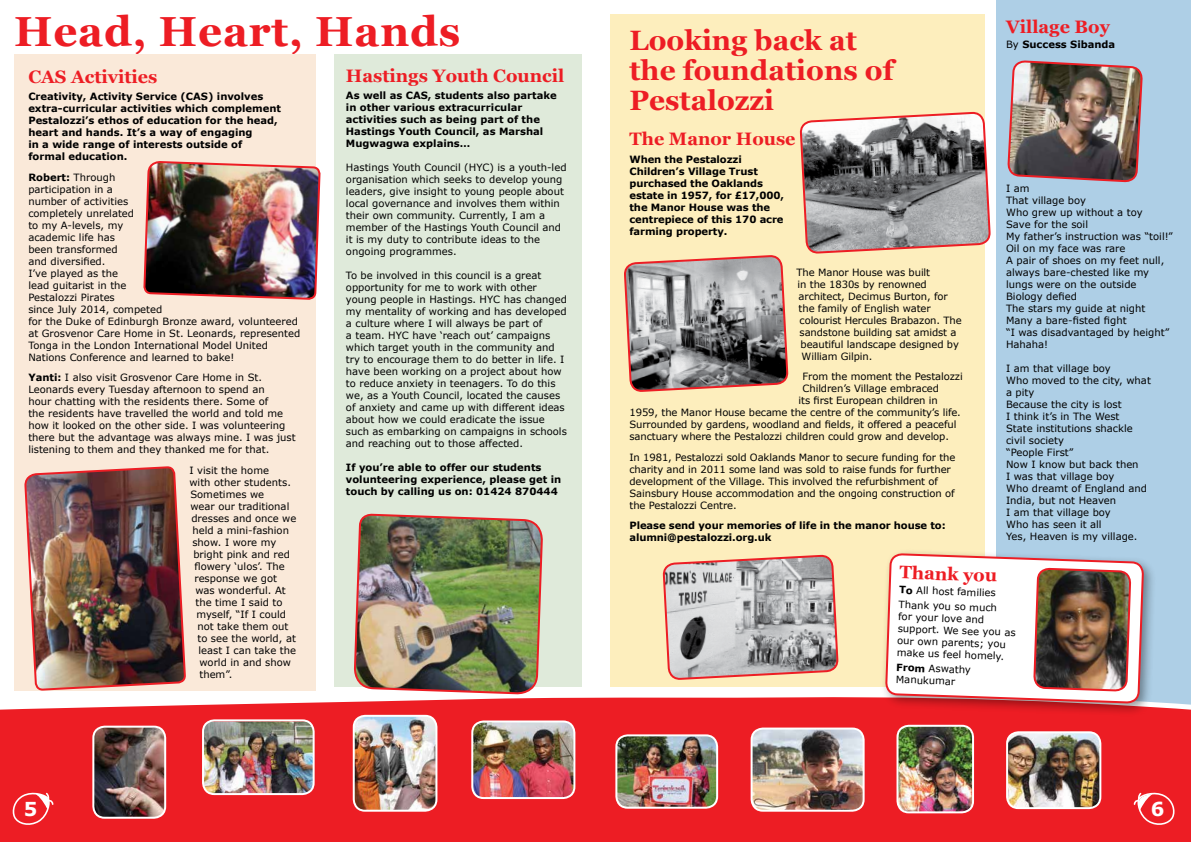
<style>
.page{position:relative;width:1191px;height:842px;background:#fff}
.page>*{position:absolute;margin:0;border:0;box-sizing:border-box;transform-origin:0 0}
.t1{font:700 42px "Georgia";letter-spacing:.02em;color:#ed1d24}
.t2{font:700 28px/30px "Georgia";color:#ed1d24}
.t3{font:700 19.2px "Verdana";color:#fff}
.t4{font:700 18px "Georgia";color:#ed1d24}
.t5{font:10px/12px "Verdana";color:#000}
.t6{font:700 10px/12px "Verdana";color:#000}
.s1{font-weight:700}
.s2{font-weight:400}
</style>
<div class="page">
<div style="left:334px;top:55px;width:247px;height:632px;background:#dfeada"></div>
<div style="left:996px;top:0;width:195px;height:731px;background:#aecfe6"></div>
<svg style="left:0;top:659px;width:1191px;height:183px;background:#ed373d"></svg>
<svg style="left:12px;top:791px;width:42px;height:35px"></svg>
<img style="left:203px;top:721px;width:111px;height:73px">
<div style="left:202px;top:719px;width:113px;height:76px;border:2px solid #fff;border-radius:11px"></div>
<img style="left:472px;top:721px;width:102px;height:77px">
<div style="left:471px;top:720px;width:104px;height:79px;border:2px solid #fff;border-radius:11px"></div>
<img style="left:616px;top:735px;width:101px;height:73px">
<div style="left:615px;top:734px;width:103px;height:75px;border:2px solid #fff;border-radius:11px"></div>
<img style="left:354px;top:783px;width:82px;height:28px">
<div style="left:353px;top:715px;width:84px;height:97px;border:2px solid #fff;border-radius:11px"></div>
<div style="left:609px;top:14px;width:375px;height:673px;background:#fdeebd"></div>
<div style="left:14px;top:55px;width:301px;height:636px;background:#fae9d9"></div>
<div style="left:880px;top:548px;width:277px;height:169px;background:#000;opacity:.4"></div>
<img style="left:884px;top:552px;width:291px;height:274px">
<img style="left:353px;top:513px;width:191px;height:270px">
<img style="left:143px;top:60px;width:178px;height:241px">
<img style="left:25px;top:466px;width:160px;height:293px">
<svg style="left:800px;top:47px;width:190px;height:271px"></svg>
<svg style="left:624px;top:256px;width:163px;height:136px;background:#998f8d"></svg>
<svg style="left:663px;top:554px;width:175px;height:190px"></svg>
<img style="left:1007px;top:60px;width:136px;height:123px">
<img style="left:93px;top:727px;width:72px;height:91px">
<div style="left:92px;top:726px;width:74px;height:93px;border:2px solid #fff;border-radius:11px"></div>
<img style="left:751px;top:728px;width:112px;height:83px">
<div style="left:750px;top:727px;width:114px;height:85px;border:2px solid #fff;border-radius:11px"></div>
<h1 class="t1" style="left:14px;top:0;width:448px">Head, Heart, Hands</h1>
<h3 class="t4" style="left:28px;top:63px;width:131px">CAS Activities</h3>
<p class="t6" style="left:28px;top:91px;width:254px">Creativity, Activity Service (CAS) involves extra-curricular activities which complement Pestalozzi’s ethos of education for the head, heart and hands. It’s a way of engaging<br>in a wide range of interests outside of formal education.</p>
<p class="t5" style="left:28px;top:171px;width:273px"><span class="s1">Robert:</span> Through<br>participation in a<br>number of activities<br>completely unrelated<br>to my A-levels, my<br>academic life has<br>been transformed<br>and diversified.<br>I’ve played as the<br>lead guitarist in the<br>Pestalozzi Pirates<br>since July 2014, competed<br>for the Duke of Edinburgh Bronze award, volunteered at Grosvenor Care Home in St. Leonards, represented<br>Tonga in the London International Model United<br>Nations Conference and learned to bake!</p>
<p class="t5" style="left:28px;top:372px;width:269px"><span class="s1">Yanti:</span> I also visit Grosvenor Care Home in St.<br>Leonards every Tuesday afternoon to spend an<br>hour chatting with the residents there. Some of<br>the residents have travelled the world and told me how it looked on the other side. I was volunteering there but the advantage was always mine. I was just listening to them and they thanked me for that.</p>
<p class="t5" style="left:189px;top:464px;width:81px">I visit the home</p>
<p class="t5" style="left:189px;top:476px;width:103px">with other students.</p>
<p class="t5" style="left:190px;top:488px;width:75px">Sometimes we</p>
<p class="t5" style="left:190px;top:500px;width:100px">wear our traditional</p>
<p class="t5" style="left:191px;top:512px;width:106px">dresses and once we</p>
<p class="t5" style="left:192px;top:524px;width:98px">held a mini-fashion</p>
<p class="t5" style="left:192px;top:536px;width:85px">show. I wore my</p>
<p class="t5" style="left:193px;top:548px;width:98px">bright pink and red</p>
<p class="t5" style="left:194px;top:560px;width:92px">flowery ‘ulos’. The</p>
<p class="t5" style="left:194px;top:572px;width:84px">response we got</p>
<p class="t5" style="left:195px;top:584px;width:92px">was wonderful. At</p>
<p class="t5" style="left:195px;top:596px;width:89px">the time I said to</p>
<p class="t5" style="left:196px;top:608px;width:91px">myself, “If I could</p>
<p class="t5" style="left:197px;top:620px;width:92px">not take them out</p>
<p class="t5" style="left:197px;top:632px;width:100px">to see the world, at</p>
<p class="t5" style="left:198px;top:644px;width:99px">least I can take the</p>
<p class="t5" style="left:199px;top:656px;width:93px">world in and show</p>
<p class="t5" style="left:199px;top:668px;width:35px">them”.</p>
<h3 class="t4" style="left:346px;top:62px;width:220px">Hastings Youth Council</h3>
<p class="t6" style="left:346px;top:90px;width:212px">As well as CAS, students also partake in other various extracurricular activities such as being part of the<br>Hastings Youth Council, as Marshal<br>Mugwagwa explains…</p>
<p class="t5" style="left:346px;top:162px;width:222px">Hastings Youth Council (HYC) is a youth-led organisation which seeks to develop young leaders, give insight to young people about local governance and involves them within their own community. Currently, I am a member of the Hastings Youth Council and it is my duty to contribute ideas to the ongoing programmes.</p>
<p class="t5" style="left:346px;top:270px;width:223px">To be involved in this council is a great opportunity for me to work with other young people in Hastings. HYC has changed my mentality of working and has developed a culture where I will always be part of<br>a team. HYC have ‘reach out’ campaigns which target youth in the community and try to encourage them to do better in life. I have been working on a project about how to reduce anxiety in teenagers. To do this we, as a Youth Council, located the causes of anxiety and came up with different ideas about how we could eradicate the issue such as embarking on campaigns in schools and reaching out to those affected.</p>
<p class="t6" style="left:346px;top:462px;width:217px">If you’re able to offer our students volunteering experience, please get in touch by calling us on: 01424 870444</p>
<h2 class="t2" style="left:629px;top:24px;width:266px">Looking back at the foundations of<br>Pestalozzi</h2>
<h3 class="t4" style="left:629px;top:125px;width:167px">The Manor House</h3>
<p class="t6" style="left:629px;top:153px;width:156px">When the Pestalozzi<br>Children’s Village Trust purchased the Oaklands estate in 1957, for £17,000, the Manor House was the centrepiece of this 170 acre farming property.</p>
<p class="t5" style="left:796px;top:266px;width:135px">The Manor House was built</p>
<p class="t5" style="left:797px;top:278px;width:131px">in the 1830s by renowned</p>
<p class="t5" style="left:798px;top:290px;width:151px">architect, Decimus Burton, for</p>
<p class="t5" style="left:798px;top:302px;width:134px">the family of English water</p>
<p class="t5" style="left:799px;top:314px;width:164px">colourist Hercules Brabazon. The</p>
<p class="t5" style="left:799px;top:326px;width:158px">sandstone building sat amidst a</p>
<p class="t5" style="left:800px;top:338px;width:160px">beautiful landscape designed by</p>
<p class="t5" style="left:801px;top:350px;width:72px">William Gilpin.</p>
<p class="t5" style="left:802px;top:371px;width:162px">From the moment the Pestalozzi</p>
<p class="t5" style="left:802px;top:383px;width:138px">Children’s Village embraced</p>
<p class="t5" style="left:798px;top:395px;width:141px">its first European children in</p>
<p class="t5" style="left:629px;top:407px;width:333px">1959, the Manor House became the centre of the community’s life.</p>
<p class="t5" style="left:629px;top:419px;width:328px">Surrounded by gardens, woodland and fields, it offered a peaceful</p>
<p class="t5" style="left:629px;top:431px;width:321px">sanctuary where the Pestalozzi children could grow and develop.</p>
<p class="t5" style="left:629px;top:451px;width:327px">In 1981, Pestalozzi sold Oaklands Manor to secure funding for the charity and in 2011 some land was sold to raise funds for further development of the Village. This involved the refurbishment of Sainsbury House accommodation and the ongoing construction of the Pestalozzi Centre.</p>
<p class="t6" style="left:629px;top:520px;width:318px">Please send your memories of life in the manor house to: alumni@pestalozzi.org.uk</p>
<h3 class="t4" style="left:1006px;top:13px;width:105px">Village Boy</h3>
<p class="t6" style="left:1006px;top:38px;width:111px"><span class="s2">By</span> Success Sibanda</p>
<p class="t5" style="left:1006px;top:183px;width:168px">I am<br>That village boy<br>Who grew up without a toy<br>Save for the soil<br>My father’s instruction was “toil!”<br>Oil on my face was rare<br>A pair of shoes on my feet null, always bare-chested like my lungs were on the outside<br>Biology defied<br>The stars my guide at night<br>Many a bare-fisted fight<br>“I was disadvantaged by height”<br>Hahaha!</p>
<p class="t5" style="left:1006px;top:363px;width:146px">I am that village boy<br>Who moved to the city, what a pity<br>Because the city is lost<br>I think it’s in The West<br>State institutions shackle civil society<br>“People First”<br>Now I know but back then<br>I was that village boy<br>Who dreamt of England and<br>India, but not Heaven<br>I am that village boy<br>Who has seen it all<br>Yes, Heaven is my village.</p>
<h3 class="t4" style="left:900px;top:559px;width:99px;rotate:2deg">Thank you</h3>
<p class="t5" style="left:899px;top:582px;width:100px;line-height:14.8px;rotate:2deg"><span class="s1">To</span> All host families<br>Thank you so much</p>
<p class="t5" style="left:898px;top:611px;width:119px;rotate:2deg">for your love and support. We see you as our own parents; you make us feel homely.</p>
<p class="t5" style="left:896px;top:661px;width:76px;rotate:2deg"><span class="s1">From</span> Aswathy<br>Manukumar</p>
<h3 class="t3" style="left:24px;top:796px;width:15px">5</h3>
<h3 class="t3" style="left:1150px;top:796px;width:15px">6</h3>
</div>
